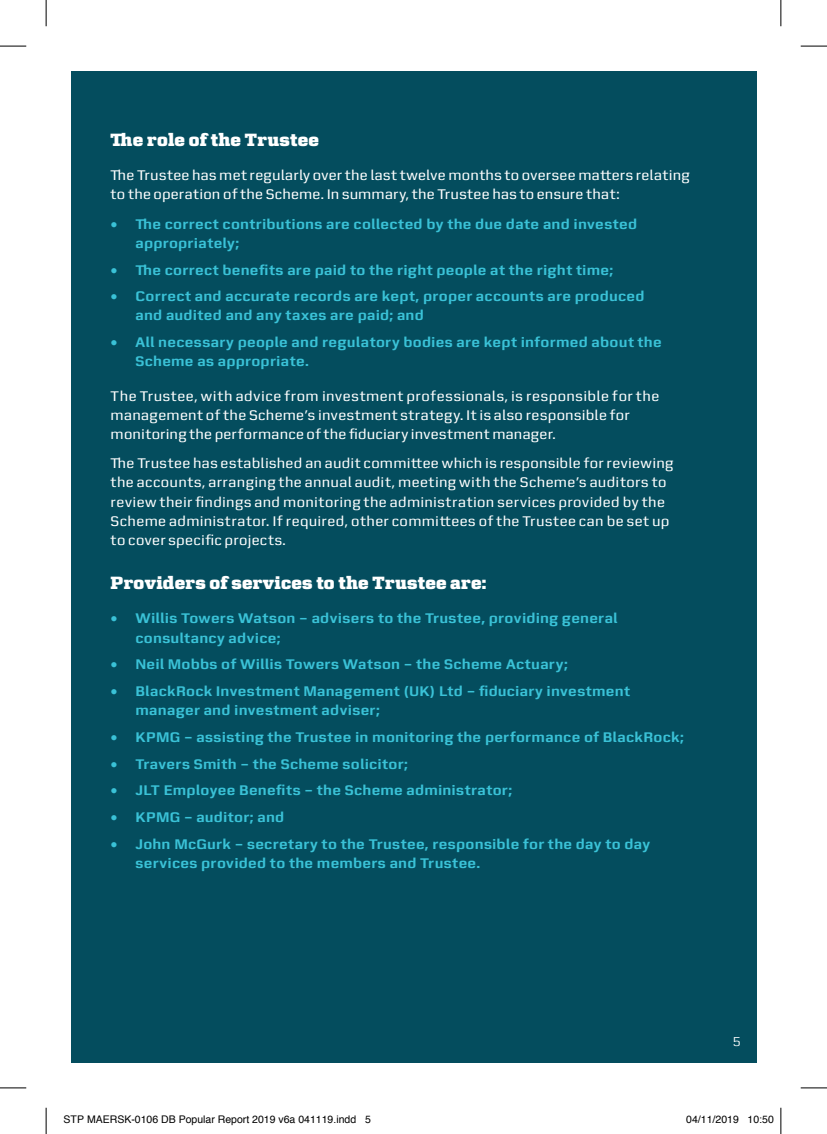
<style>
.page{position:relative;width:827px;height:1134px;background:#fff}
.page>*{position:absolute;margin:0;border:0;box-sizing:border-box;transform-origin:0 0}
.t1{font:800 18.38px "Zetta Serif";letter-spacing:.015em;color:#fff}
.t2{font:700 14.88px/19.2px "Zetta Sans";letter-spacing:.015em;color:#3ac2d7}
.t3{font:14.88px/19.2px "Zetta Sans";letter-spacing:.025em;color:#fff}
.t4{font:14px "Zetta Sans";color:#fff}
.t5{font:10.5px "Helvetica";color:#000}
</style>
<div class="page">
<div style="left:71px;top:71px;width:684px;height:991px;background:#044d5e"></div>
<svg style="left:0;top:46px;width:26px;height:1px"></svg>
<svg style="left:800px;top:46px;width:26px;height:1px"></svg>
<svg style="left:0;top:1088px;width:26px;height:1px"></svg>
<svg style="left:800px;top:1088px;width:26px;height:1px"></svg>
<svg style="left:46px;top:0;width:1px;height:26px"></svg>
<svg style="left:46px;top:1108px;width:1px;height:26px"></svg>
<svg style="left:780px;top:0;width:1px;height:26px"></svg>
<svg style="left:780px;top:1108px;width:1px;height:26px"></svg>
<p class="t1" style="left:111px;top:129px;width:210px">The role of the Trustee</p>
<p class="t3" style="left:111px;top:166px;width:580px">The Trustee has met regularly over the last twelve months to oversee matters relating to the operation of the Scheme. In summary, the Trustee has to ensure that:</p>
<p class="t2" style="left:135px;top:214px;width:503px;text-indent:-25px">• The correct contributions are collected by the due date and invested appropriately;</p>
<p class="t2" style="left:111px;top:260px;width:504px">• The correct benefits are paid to the right people at the right time;</p>
<p class="t2" style="left:135px;top:287px;width:510px;text-indent:-25px">• Correct and accurate records are kept, proper accounts are produced and audited and any taxes are paid; and</p>
<p class="t2" style="left:135px;top:333px;width:527px;text-indent:-25px">• All necessary people and regulatory bodies are kept informed about the<br>Scheme as appropriate.</p>
<p class="t3" style="left:111px;top:386px;width:550px">The Trustee, with advice from investment professionals, is responsible for the management of the Scheme’s investment strategy. It is also responsible for monitoring the performance of the fiduciary investment manager.</p>
<p class="t3" style="left:111px;top:454px;width:564px">The Trustee has established an audit committee which is responsible for reviewing the accounts, arranging the annual audit, meeting with the Scheme’s auditors to review their findings and monitoring the administration services provided by the Scheme administrator. If required, other committees of the Trustee can be set up to cover specific projects.</p>
<p class="t1" style="left:111px;top:572px;width:377px">Providers of services to the Trustee are:</p>
<p class="t2" style="left:135px;top:609px;width:483px;text-indent:-25px">• Willis Towers Watson – advisers to the Trustee, providing general consultancy advice;</p>
<p class="t2" style="left:111px;top:655px;width:458px">• Neil Mobbs of Willis Towers Watson – the Scheme Actuary;</p>
<p class="t2" style="left:135px;top:682px;width:496px;text-indent:-25px">• BlackRock Investment Management (UK) Ltd – fiduciary investment manager and investment adviser;</p>
<p class="t2" style="left:111px;top:728px;width:574px">• KPMG – assisting the Trustee in monitoring the performance of BlackRock;</p>
<p class="t2" style="left:111px;top:754px;width:299px">• Travers Smith – the Scheme solicitor;</p>
<p class="t2" style="left:111px;top:781px;width:403px">• JLT Employee Benefits – the Scheme administrator;</p>
<p class="t2" style="left:111px;top:808px;width:175px">• KPMG – auditor; and</p>
<p class="t2" style="left:135px;top:834px;width:516px;text-indent:-25px">• John McGurk – secretary to the Trustee, responsible for the day to day services provided to the members and Trustee.</p>
<p class="t4" style="left:732px;top:1034px;width:10px">5</p>
<p class="t5" style="left:64px;top:1112px;width:308px">STP MAERSK-0106 DB Popular Report 2019 v6a 041119.indd 5</p>
<p class="t5" style="left:686px;top:1112px;width:89px">04/11/2019 10:50</p>
</div>
